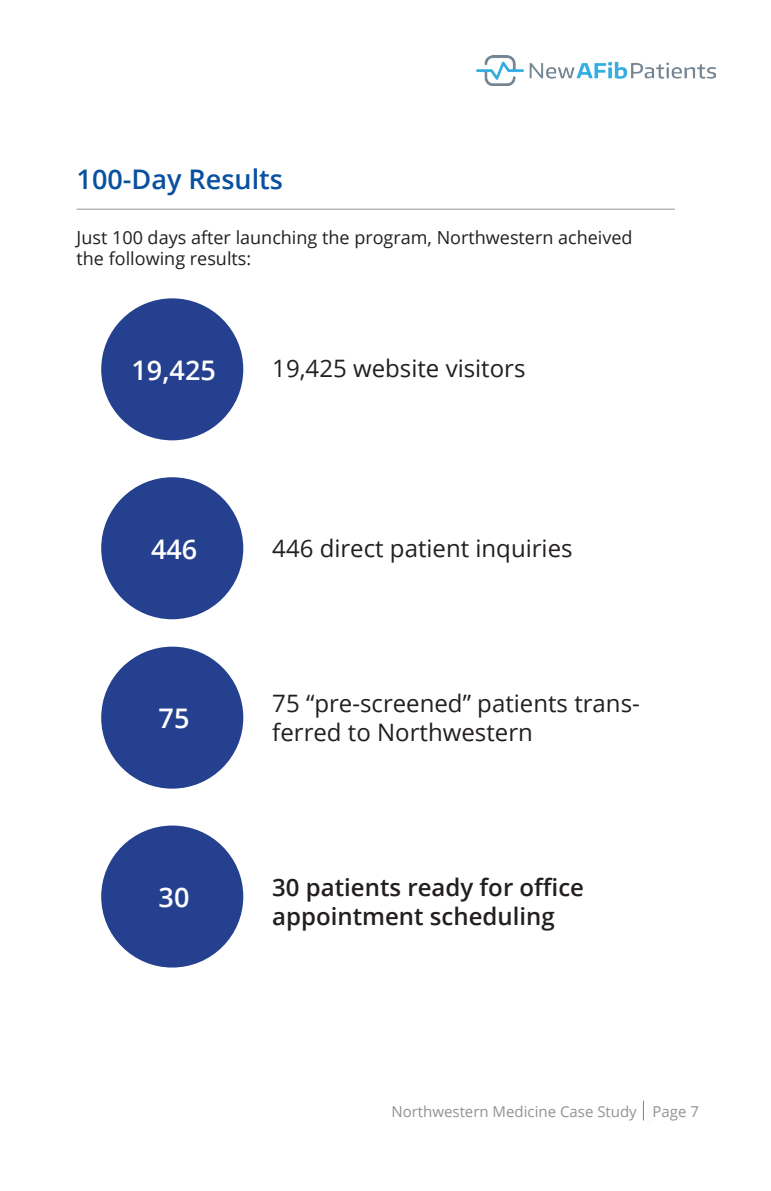
<style>
.page{position:relative;width:771px;height:1191px;background:#fff}
.page>*{position:absolute;margin:0;border:0;box-sizing:border-box;transform-origin:0 0}
.Body_text{font:600 27px "Open Sans";color:#0850a0}
.Body_text-2{font:600 27px "Open Sans";color:#fff}
.Body_text-3{font:24px/28.8px "Open Sans";color:#231f20}
.Body_text-4{font:600 24px/28.8px "Open Sans";color:#231f20}
.Body_text-5{font:18px/21.6px "Open Sans";color:#231f20}
.t1{font:15px "Open Sans";color:#909295}
</style>
<div class="page">
<svg style="left:643px;top:1101px;width:1px;height:19px"></svg>
<img style="left:477px;top:56px;width:238px;height:30px">
<hr style="left:77px;top:209px;width:597px;height:1px;background:#919396">
<div style="left:101px;top:298px;width:142px;height:142px;background:#25408f;border-radius:50%"></div>
<div style="left:101px;top:647px;width:142px;height:142px;background:#25408f;border-radius:50%"></div>
<div style="left:101px;top:477px;width:142px;height:142px;background:#25408f;border-radius:50%"></div>
<div style="left:101px;top:825px;width:142px;height:142px;background:#25408f;border-radius:50%"></div>
<p class="Body_text" style="left:77px;top:161px;width:208px">100-Day Results</p>
<p class="Body_text-5" style="left:77px;top:226px;width:557px">Just 100 days after launching the program, Northwestern acheived the following results:</p>
<p class="Body_text-2" style="left:131px;top:351px;width:86px">19,425</p>
<p class="Body_text-3" style="left:272px;top:354px;width:255px">19,425 website visitors</p>
<p class="Body_text-2" style="left:151px;top:530px;width:48px">446</p>
<p class="Body_text-2" style="left:159px;top:700px;width:32px">75</p>
<p class="Body_text-2" style="left:159px;top:878px;width:32px">30</p>
<p class="Body_text-3" style="left:272px;top:533px;width:302px">446 direct patient inquiries</p>
<p class="Body_text-3" style="left:272px;top:689px;width:369px">75 “pre-screened” patients trans&shy;ferred to Northwestern</p>
<p class="Body_text-4" style="left:272px;top:872px;width:313px">30 patients ready for office appointment scheduling</p>
<p class="t1" style="left:391px;top:1101px;width:309px">Northwestern Medicine Case Study Page 7</p>
</div>
